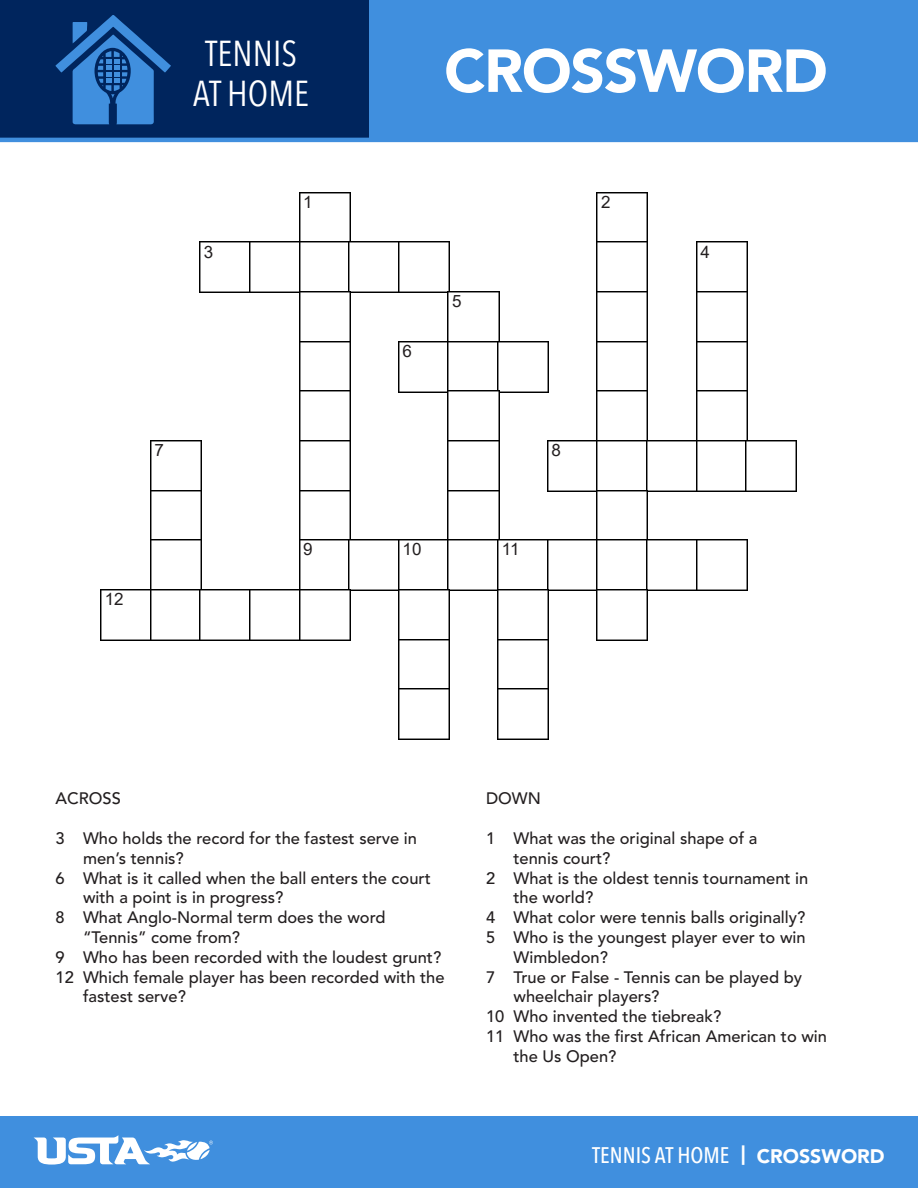
<style>
.page{position:relative;width:918px;height:1188px;background:#fff}
.page>*{position:absolute;margin:0;border:0;box-sizing:border-box;transform-origin:0 0}
.t1{font:900 60px "Avenir LT Std";letter-spacing:-.02em;color:#fff}
.t2{font:36px "Avenir Next Condensed";color:#fff}
.t3{font:500 22.5px "Avenir Next Condensed";color:#fff}
.t4{font:16.95px "Arial";color:#231f20}
.t5{font:500 16.5px/19.8px "Avenir LT Std";color:#231f20}
.s1{font-family:"Avenir LT Std";font-weight:900;font-size:19.5px}
</style>
<div class="page">
<div style="left:0;top:0;width:369px;height:139px;background:#00255d"></div>
<div style="left:369px;top:0;width:549px;height:141px;background:#408fde"></div>
<hr style="left:0;top:138px;width:918px;height:4px;background:#408fde">
<svg style="left:55px;top:15px;width:116px;height:109px"></svg>
<div style="left:0;top:1116px;width:918px;height:72px;background:#408fde"></div>
<svg style="left:34px;top:1135px;width:179px;height:30px"></svg>
<img style="left:299px;top:192px;width:51px;height:50px">
<img style="left:597px;top:192px;width:51px;height:149px">
<img style="left:200px;top:242px;width:49px;height:51px">
<img style="left:249px;top:242px;width:149px;height:51px">
<img style="left:398px;top:242px;width:51px;height:51px">
<img style="left:696px;top:242px;width:51px;height:99px">
<img style="left:299px;top:292px;width:51px;height:49px">
<img style="left:448px;top:292px;width:51px;height:49px">
<img style="left:299px;top:341px;width:51px;height:99px">
<img style="left:398px;top:341px;width:151px;height:51px">
<img style="left:597px;top:341px;width:51px;height:99px">
<img style="left:696px;top:341px;width:51px;height:99px">
<img style="left:448px;top:391px;width:51px;height:49px">
<img style="left:150px;top:440px;width:51px;height:50px">
<img style="left:299px;top:440px;width:51px;height:50px">
<img style="left:448px;top:440px;width:51px;height:50px">
<img style="left:547px;top:440px;width:149px;height:52px">
<img style="left:696px;top:440px;width:101px;height:52px">
<img style="left:150px;top:490px;width:51px;height:99px">
<img style="left:299px;top:490px;width:51px;height:99px">
<img style="left:448px;top:490px;width:51px;height:50px">
<img style="left:597px;top:490px;width:51px;height:50px">
<img style="left:349px;top:540px;width:49px;height:51px">
<img style="left:398px;top:540px;width:149px;height:51px">
<img style="left:547px;top:540px;width:149px;height:51px">
<img style="left:696px;top:540px;width:51px;height:51px">
<img style="left:100px;top:589px;width:50px;height:51px">
<img style="left:150px;top:589px;width:99px;height:51px">
<img style="left:249px;top:589px;width:101px;height:51px">
<img style="left:398px;top:589px;width:51px;height:151px">
<img style="left:498px;top:589px;width:51px;height:151px">
<img style="left:597px;top:589px;width:51px;height:51px">
<p class="t2" style="left:205px;top:23px;width:93px">TENNIS</p>
<p class="t2" style="left:193px;top:63px;width:118px">AT HOME</p>
<p class="t1" style="left:444px;top:35px;width:385px">CROSSWORD</p>
<p class="t4" style="left:303px;top:190px;width:11px">1</p>
<p class="t4" style="left:601px;top:190px;width:11px">2</p>
<p class="t4" style="left:204px;top:240px;width:11px">3</p>
<p class="t4" style="left:700px;top:240px;width:11px">4</p>
<p class="t4" style="left:452px;top:290px;width:11px">5</p>
<p class="t4" style="left:403px;top:339px;width:11px">6</p>
<p class="t4" style="left:154px;top:438px;width:11px">7</p>
<p class="t4" style="left:551px;top:438px;width:11px">8</p>
<p class="t4" style="left:105px;top:587px;width:20px">12</p>
<p class="t4" style="left:303px;top:538px;width:11px">9</p>
<p class="t4" style="left:403px;top:538px;width:20px">10</p>
<p class="t4" style="left:502px;top:538px;width:19px">11</p>
<p class="t5" style="left:56px;top:789px;width:67px">ACROSS</p>
<p class="t5" style="left:83px;top:829px;width:336px;text-indent:-28px">3 Who holds the record for the fastest serve in men’s tennis?</p>
<p class="t5" style="left:83px;top:868px;width:349px;text-indent:-28px">6 What is it called when the ball enters the court with a point is in progress?</p>
<p class="t5" style="left:83px;top:908px;width:304px;text-indent:-28px">8 What Anglo-Normal term does the word “Tennis” come from?</p>
<p class="t5" style="left:56px;top:948px;width:387px">9 Who has been recorded with the loudest grunt?</p>
<p class="t5" style="left:83px;top:967px;width:363px;text-indent:-28px">12 Which female player has been recorded with the fastest serve?</p>
<p class="t5" style="left:486px;top:789px;width:56px">DOWN</p>
<p class="t5" style="left:514px;top:829px;width:245px;text-indent:-28px">1 What was the original shape of a tennis court?</p>
<p class="t5" style="left:514px;top:868px;width:296px;text-indent:-28px">2 What is the oldest tennis tournament in the world?</p>
<p class="t5" style="left:486px;top:908px;width:321px">4 What color were tennis balls originally?</p>
<p class="t5" style="left:514px;top:928px;width:294px;text-indent:-28px">5 Who is the youngest player ever to win<br>Wimbledon?</p>
<p class="t5" style="left:514px;top:967px;width:290px;text-indent:-28px">7 True or False - Tennis can be played by wheelchair players?</p>
<p class="t5" style="left:486px;top:1007px;width:237px">10 Who invented the tiebreak?</p>
<p class="t5" style="left:514px;top:1027px;width:315px;text-indent:-28px">11 Who was the first African American to win the Us Open?</p>
<p class="t3" style="left:592px;top:1141px;width:294px">TENNIS AT HOME <span class="s1">| CROSSWORD</span></p>
</div>
